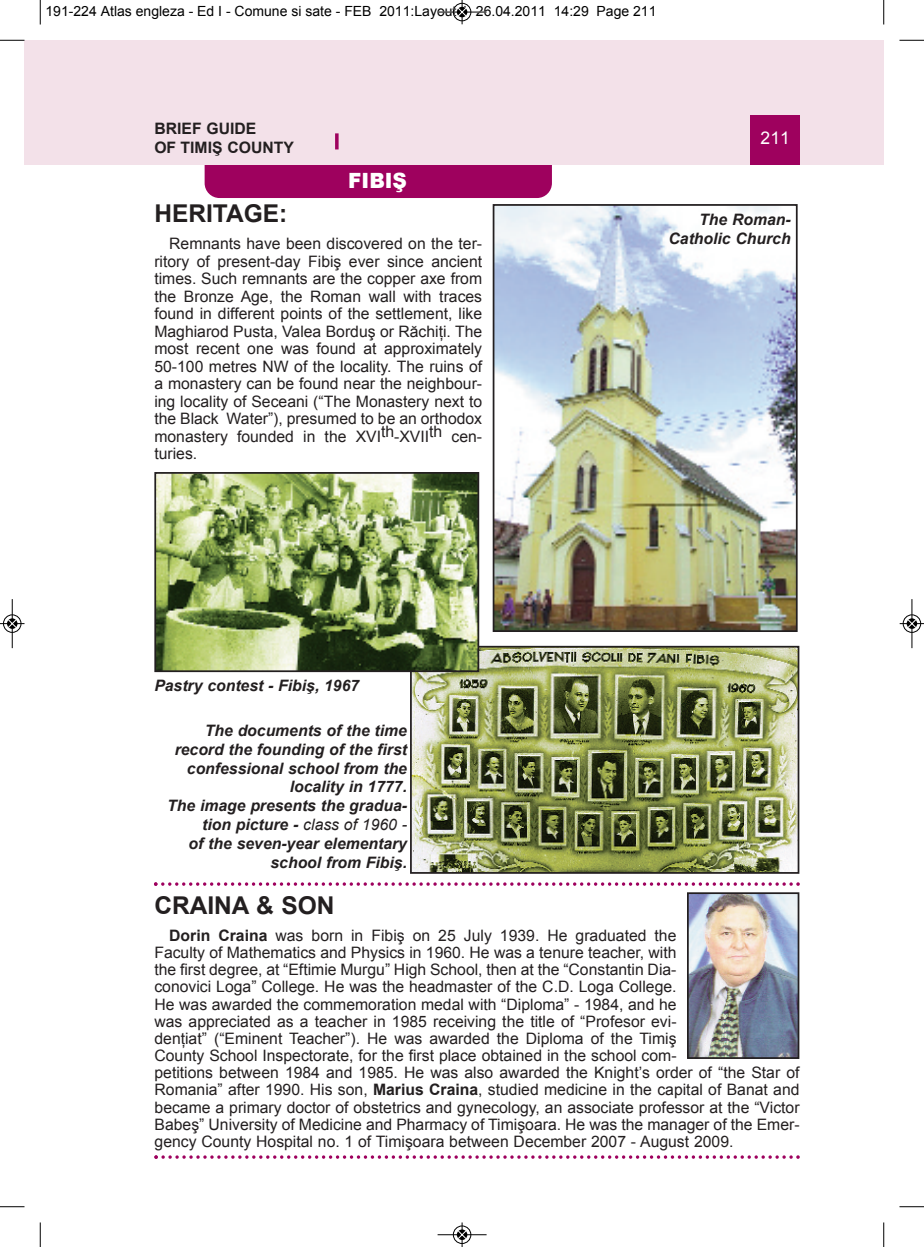
<style>
.page{position:relative;width:924px;height:1247px;background:#fff}
.page>*{position:absolute;margin:0;border:0;box-sizing:border-box;transform-origin:0 0}
.t1{font:700 24.5px "Arial";color:#231f20}
.t2{font:900 21px "Arial";color:#fff;scale:.95 1}
.t3{font:17.5px "Arial";color:#fff}
.t4{font:15.75px/17.5px "Arial";color:#231f20;text-align:justify}
.t5{font:italic 700 15.75px/18.9px "Arial";color:#231f20;text-align:right}
.t6{font:700 15.75px/18.9px "Arial";color:#231f20}
.t7{font:14px "Arial";color:#000}
.s1{font-weight:400}
.s2{font-weight:700}
</style>
<div class="page">
<div style="left:24px;top:40px;width:16px;height:124px;background:#f3e1e9"></div>
<div style="left:205px;top:135px;width:347px;height:63px;background:#9e015e;border-radius:15px"></div>
<div style="left:40px;top:40px;width:844px;height:124px;background:#f3e1e9"></div>
<div style="left:750px;top:115px;width:50px;height:49px;background:#9e015e"></div>
<svg style="left:335px;top:133px;width:4px;height:16px"></svg>
<img style="left:690px;top:895px;width:106px;height:160px">
<div style="left:687px;top:892px;width:112px;height:166px;border:2px solid #231f20"></div>
<img style="left:413px;top:648px;width:383px;height:222px">
<div style="left:410px;top:645px;width:389px;height:228px;border:2px solid #231f20"></div>
<img style="left:157px;top:475px;width:319px;height:194px">
<div style="left:154px;top:472px;width:325px;height:200px;border:2px solid #231f20"></div>
<img style="left:496px;top:207px;width:298px;height:422px">
<div style="left:493px;top:204px;width:304px;height:428px;border:2px solid #231f20"></div>
<svg style="left:154px;top:882px;width:646px;height:3px"></svg>
<svg style="left:154px;top:1155px;width:646px;height:3px"></svg>
<svg style="left:40px;top:0;width:1px;height:24px"></svg>
<svg style="left:0;top:40px;width:24px;height:1px"></svg>
<svg style="left:883px;top:0;width:1px;height:24px"></svg>
<svg style="left:899px;top:40px;width:25px;height:1px"></svg>
<svg style="left:40px;top:1222px;width:1px;height:24px"></svg>
<svg style="left:0;top:1206px;width:24px;height:1px"></svg>
<svg style="left:883px;top:1222px;width:1px;height:24px"></svg>
<svg style="left:899px;top:1206px;width:25px;height:1px"></svg>
<hr style="left:438px;top:12px;width:48px;height:1px;background:#000">
<div style="left:453px;top:3px;width:18px;height:18px;border:1px solid #000;border-radius:50%"></div>
<svg style="left:458px;top:0;width:8px;height:24px"></svg>
<hr style="left:438px;top:1234px;width:48px;height:1px;background:#000">
<div style="left:453px;top:1225px;width:18px;height:18px;border:1px solid #000;border-radius:50%"></div>
<svg style="left:458px;top:1222px;width:8px;height:24px"></svg>
<div style="left:3px;top:614px;width:19px;height:19px;border:1px solid #fff;border-radius:50%"></div>
<hr style="left:12px;top:599px;width:1px;height:49px;background:#000">
<div style="left:3px;top:614px;width:18px;height:18px;border:1px solid #000;border-radius:50%"></div>
<svg style="left:0;top:619px;width:24px;height:9px"></svg>
<div style="left:902px;top:614px;width:19px;height:19px;border:1px solid #fff;border-radius:50%"></div>
<hr style="left:911px;top:599px;width:1px;height:49px;background:#000">
<div style="left:903px;top:614px;width:18px;height:18px;border:1px solid #000;border-radius:50%"></div>
<svg style="left:900px;top:619px;width:24px;height:9px"></svg>
<p class="t7" style="left:46px;top:3px;width:612px">191-224 Atlas engleza - Ed I - Comune si sate - FEB 2011:Layout 1 26.04.2011 14:29 Page 211</p>
<p class="t6" style="left:154px;top:119px;width:141px">BRIEF GUIDE<br>OF TIMIŞ COUNTY</p>
<h2 class="t2" style="left:348px;top:165px;width:63px">FIBIŞ</h2>
<h1 class="t1" style="left:154px;top:200px;width:134px">HERITAGE:</h1>
<p class="t4" style="left:154px;top:235px;width:329px;text-indent:15px">Remnants have been discovered on the ter&shy;ritory of present-day Fibiş ever since ancient times. Such remnants are the copper axe from the Bronze Age, the Roman wall with traces found in different points of the settlement, like Maghiarod Pusta, Valea Borduş or Răchiţi. The most recent one was found at approximately 50-100 metres NW of the locality. The ruins of a monastery can be found near the neighbour&shy;ing locality of Seceani (“The Monastery next to the Black Water”), presumed to be an orthodox monastery founded in the XVIth-XVIIth cen&shy;turies.</p>
<p class="t3" style="left:760px;top:128px;width:31px">211</p>
<p class="t5" style="left:668px;top:210px;width:124px">The Roman-<br>Catholic Church</p>
<p class="t5" style="left:154px;top:676px;width:206px">Pastry contest - Fibiş, 1967</p>
<p class="t5" style="left:167px;top:720px;width:241px">The documents of the time record the founding of the first confessional school from the locality in 1777.<br>The image presents the gradua&shy;tion picture - <span class="s1">class of 1960 -<br></span>of the seven-year elementary school from Fibiş.</p>
<h1 class="t1" style="left:154px;top:891px;width:182px">CRAINA &amp; SON</h1>
<p class="t4" style="left:154px;top:926px;width:647px;text-align:left;text-indent:15px"><span class="s2">Dorin Craina</span> was born in Fibiş on 25 July 1939. He graduated the<br>Faculty of Mathematics and Physics in 1960. He was a tenure teacher, with<br>the first degree, at “Eftimie Murgu” High School, then at the “Constantin Dia-<br>conovici Loga” College. He was the headmaster of the C.D. Loga College.<br>He was awarded the commemoration medal with “Diploma” - 1984, and he<br>was appreciated as a teacher in 1985 receiving the title of “Profesor evi-<br>denţiat” (“Eminent Teacher”). He was awarded the Diploma of the Timiş<br>County School Inspectorate, for the first place obtained in the school com-<br>petitions between 1984 and 1985. He was also awarded the Knight’s order of “the Star of Romania” after 1990. His son, <span class="s2">Marius Craina</span>, studied medicine in the capital of Banat and became a primary doctor of obstetrics and gynecology, an associate professor at the “Victor Babeş” University of Medicine and Pharmacy of Timişoara. He was the manager of the Emer&shy;gency County Hospital no. 1 of Timişoara between December 2007 - August 2009.</p>
</div>
